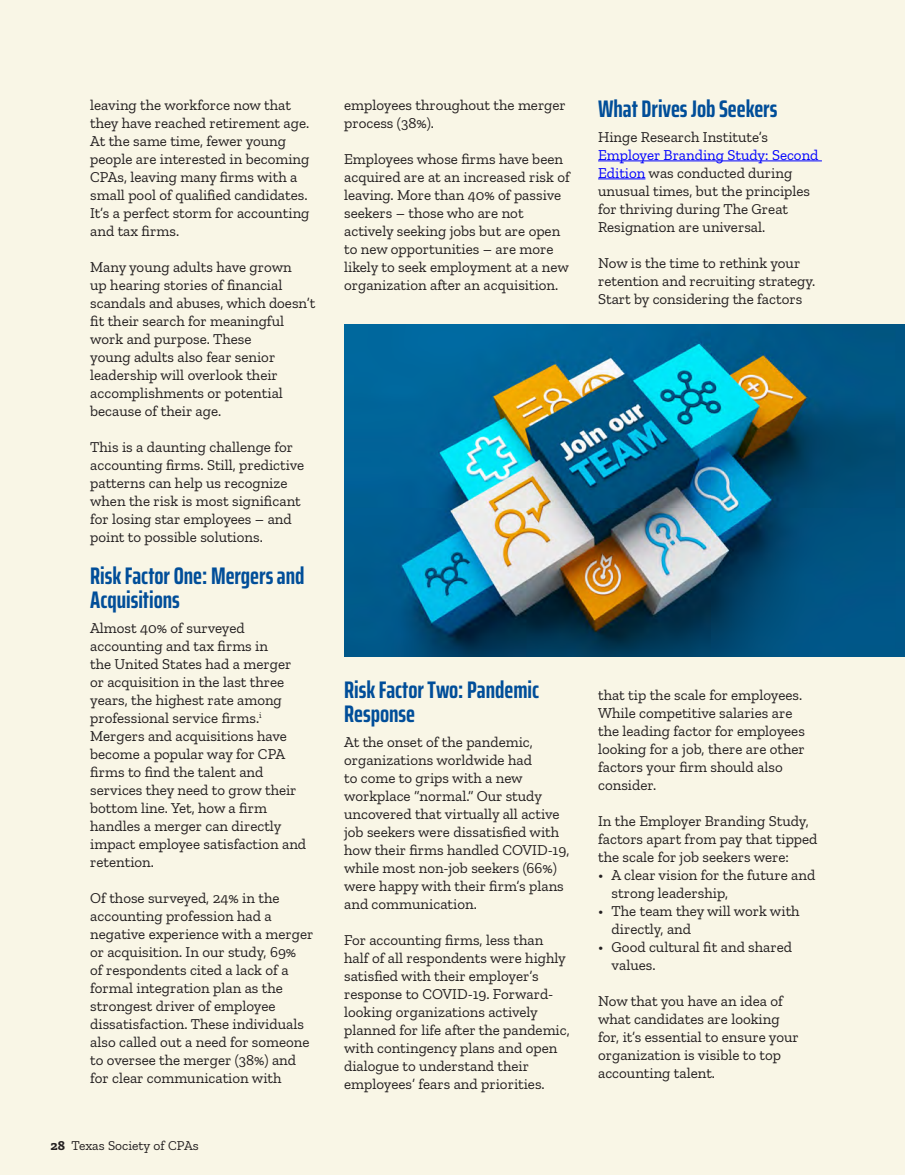
<style>
.page{position:relative;width:905px;height:1175px;background:#fff}
.page>*{position:absolute;margin:0;border:0;box-sizing:border-box;transform-origin:0 0}
.t1{font:700 extra-condensed 24px/24px "Saira";color:#014e99}
.t2{font:15px/18px "Zilla Slab";color:#231f20}
.t3{font:13.5px "Zilla Slab";color:#231f20}
.s1{font-weight:700}
.s2{color:#00f}
</style>
<div class="page">
<div style="left:0;top:0;width:904px;height:1174px;background:#f9f6e6"></div>
<hr style="left:598px;top:160px;width:223px;height:1px;background:#00f">
<hr style="left:598px;top:178px;width:47px;height:1px;background:#00f">
<img style="left:344px;top:325px;width:560px;height:331px">
<p class="t2" style="left:90px;top:96px;width:221px">leaving the workforce now that they have reached retirement age.<br>At the same time, fewer young people are interested in becoming<br>CPAs, leaving many firms with a small pool of qualified candidates.<br>It’s a perfect storm for accounting and tax firms.</p>
<p class="t2" style="left:90px;top:258px;width:226px">Many young adults have grown<br>up hearing stories of financial scandals and abuses, which doesn’t fit their search for meaningful work and purpose. These<br>young adults also fear senior leadership will overlook their accomplishments or potential because of their age.</p>
<p class="t2" style="left:90px;top:438px;width:215px">This is a daunting challenge for accounting firms. Still, predictive patterns can help us recognize when the risk is most significant for losing star employees – and point to possible solutions.</p>
<h1 class="t1" style="left:90px;top:564px;width:216px">Risk Factor One: Mergers and<br>Acquisitions</h1>
<p class="t2" style="left:90px;top:619px;width:217px">Almost 40% of surveyed accounting and tax firms in<br>the United States had a merger or acquisition in the last three years, the highest rate among professional service firms.<sup>i<br></sup>Mergers and acquisitions have become a popular way for CPA firms to find the talent and services they need to grow their bottom line. Yet, how a firm handles a merger can directly impact employee satisfaction and retention.</p>
<p class="t2" style="left:90px;top:889px;width:225px">Of those surveyed, 24% in the accounting profession had a negative experience with a merger or acquisition. In our study, 69%<br>of respondents cited a lack of a formal integration plan as the strongest driver of employee dissatisfaction. These individuals also called out a need for someone to oversee the merger (38%) and for clear communication with</p>
<p class="t3" style="left:51px;top:1137px;width:149px"><span class="s1">28</span> Texas Society of CPAs</p>
<p class="t2" style="left:344px;top:96px;width:223px">employees throughout the merger process (38%).</p>
<p class="t2" style="left:344px;top:150px;width:227px">Employees whose firms have been acquired are at an increased risk of leaving. More than 40% of passive seekers – those who are not actively seeking jobs but are open to new opportunities – are more likely to seek employment at a new organization after an acquisition.</p>
<h1 class="t1" style="left:598px;top:96px;width:181px">What Drives Job Seekers</h1>
<p class="t2" style="left:598px;top:128px;width:171px">Hinge Research Institute’s</p>
<p class="t2" style="left:598px;top:146px;width:222px"><span class="s2">Employer Branding Study: Second<br>Edition</span> was conducted during unusual times, but the principles for thriving during The Great<br>Resignation are universal.</p>
<p class="t2" style="left:598px;top:254px;width:219px">Now is the time to rethink your retention and recruiting strategy.<br>Start by considering the factors</p>
<h1 class="t1" style="left:344px;top:678px;width:196px">Risk Factor Two: Pandemic<br>Response</h1>
<p class="t2" style="left:344px;top:733px;width:227px">At the onset of the pandemic, organizations worldwide had<br>to come to grips with a new workplace “normal.” Our study uncovered that virtually all active job seekers were dissatisfied with how their firms handled COVID-19, while most non-job seekers (66%) were happy with their firm’s plans and communication.</p>
<p class="t2" style="left:344px;top:931px;width:227px">For accounting firms, less than half of all respondents were highly satisfied with their employer’s response to COVID-19. Forward&shy;looking organizations actively planned for life after the pandemic, with contingency plans and open dialogue to understand their employees’ fears and priorities.</p>
<p class="t2" style="left:598px;top:686px;width:208px">that tip the scale for employees.<br>While competitive salaries are the leading factor for employees looking for a job, there are other factors your firm should also consider.</p>
<p class="t2" style="left:598px;top:812px;width:221px">In the Employer Branding Study, factors apart from pay that tipped the scale for job seekers were:</p>
<p class="t2" style="left:611px;top:866px;width:205px;text-indent:-14px">• A clear vision for the future and strong leadership,</p>
<p class="t2" style="left:611px;top:902px;width:189px;text-indent:-14px">• The team they will work with directly, and</p>
<p class="t2" style="left:611px;top:938px;width:182px;text-indent:-14px">• Good cultural fit and shared values.</p>
<p class="t2" style="left:598px;top:992px;width:202px">Now that you have an idea of what candidates are looking for, it’s essential to ensure your organization is visible to top accounting talent.</p>
</div>
